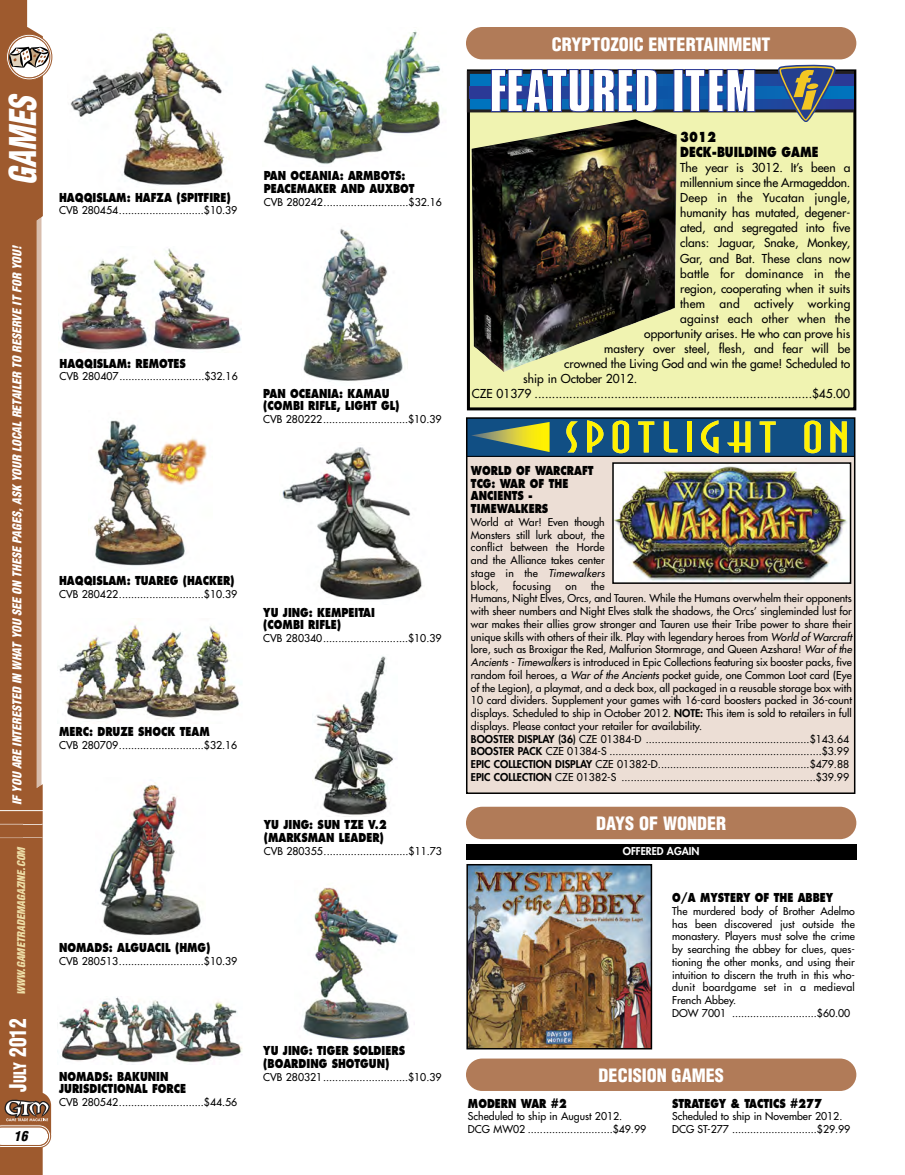
<style>
.page{position:relative;width:905px;height:1175px;background:#fff}
.page>*{position:absolute;margin:0;border:0;box-sizing:border-box;transform-origin:0 0}
.t1{font:italic 900 condensed 36px "Helvetica";color:#fff;scale:.85 1}
.t2{font:900 condensed 22.5px "Helvetica";color:#fff;scale:.85 1}
.t3{font:900 condensed 18px "Helvetica";color:#fff}
.t4{font:800 13.5px/15px "Futura";color:#000;scale:.8 1}
.t5{font:italic 900 condensed 13.5px "Helvetica";color:#000}
.t6{font:12px "Futura";color:#000}
.t7{font:800 12px/12.8px "Futura";color:#000;scale:.8 1}
.t8{font:12px "Futura";letter-spacing:.025em;color:#000}
.t9{font:italic 900 condensed 12px "Helvetica";color:#fff}
.t10{font:10.5px/12.8px "Futura";color:#000}
.t11{font:italic 900 condensed 10.5px "Helvetica";color:#eedea7}
.t12{font:800 10.5px "Futura";color:#fff}
.t13{font:10.5px "Futura";letter-spacing:.025em;color:#000}
.s1{font-size:16.8px}
.s2{font-style:italic}
.s3{font-weight:800}
</style>
<div class="page">
<svg style="left:0;top:0;width:50px;height:1174px;fill:#9e5a2e"></svg>
<svg style="left:0;top:182px;width:47px;height:805px;background:#ad734e"></svg>
<svg style="left:6px;top:33px;width:47px;height:48px"></svg>
<svg style="left:0;top:1099px;width:52px;height:49px"></svg>
<div style="left:466px;top:1058px;width:390px;height:33px;background:#b17b58;border-radius:16px"></div>
<div style="left:468px;top:71px;width:386px;height:338px;background:#f0f3b1"></div>
<div style="left:467px;top:69px;width:389px;height:341px;border:3px solid #000"></div>
<img style="left:471px;top:122px;width:205px;height:250px">
<div style="left:466px;top:27px;width:390px;height:32px;background:#b17b58;border-radius:16px"></div>
<svg style="left:467px;top:65px;width:386px;height:57px"></svg>
<div style="left:466px;top:418px;width:388px;height:375px;background:#ecded5"></div>
<svg style="left:469px;top:420px;width:383px;height:37px;background:#537960"></svg>
<div style="left:466px;top:417px;width:389px;height:377px;border:2px solid #000"></div>
<img style="left:615px;top:465px;width:233px;height:116px">
<div style="left:612px;top:462px;width:239px;height:122px;border:2px solid #000"></div>
<img style="left:469px;top:867px;width:180px;height:179px">
<div style="left:466px;top:864px;width:186px;height:185px;border:2px solid #000"></div>
<div style="left:466px;top:806px;width:390px;height:33px;background:#b17b58;border-radius:16px"></div>
<div style="left:466px;top:844px;width:390px;height:15px;background:#000"></div>
<img style="left:70px;top:32px;width:155px;height:153px">
<img style="left:60px;top:248px;width:182px;height:102px">
<img style="left:93px;top:420px;width:114px;height:146px">
<img style="left:58px;top:618px;width:181px;height:102px">
<img style="left:99px;top:782px;width:102px;height:153px">
<img style="left:59px;top:997px;width:184px;height:67px">
<img style="left:263px;top:30px;width:177px;height:135px">
<img style="left:303px;top:228px;width:105px;height:154px">
<img style="left:282px;top:447px;width:140px;height:153px">
<img style="left:312px;top:656px;width:81px;height:159px">
<img style="left:303px;top:887px;width:106px;height:156px">
<h1 class="t1" style="left:9px;top:185px;width:106px;rotate:-90deg">GAMES</h1>
<p class="t9" style="left:13px;top:805px;width:560px;rotate:-90deg">IF YOU ARE INTERESTED IN WHAT YOU SEE ON THESE PAGES, ASK YOUR LOCAL RETAILER TO RESERVE IT FOR YOU!</p>
<p class="t11" style="left:17px;top:995px;width:151px;rotate:-90deg">WWW.GAMETRADEMAGAZINE.COM</p>
<h2 class="t2" style="left:9px;top:1091px;width:87px;rotate:-90deg">J<span class="s1">ULY</span> 2012</h2>
<p class="t5" style="left:14px;top:1130px;width:15px">16</p>
<p class="t7" style="left:59px;top:192px;width:216px">HAQQISLAM: HAFZA (SPITFIRE)</p>
<p class="t10" style="left:59px;top:205px;width:180px">CVB 280454............................$10.39</p>
<p class="t7" style="left:60px;top:358px;width:159px">HAQQISLAM: REMOTES</p>
<p class="t10" style="left:60px;top:371px;width:180px">CVB 280407............................$32.16</p>
<p class="t7" style="left:59px;top:575px;width:221px">HAQQISLAM: TUAREG (HACKER)</p>
<p class="t10" style="left:59px;top:588px;width:180px">CVB 280422............................$10.39</p>
<p class="t7" style="left:59px;top:726px;width:190px">MERC: DRUZE SHOCK TEAM</p>
<p class="t10" style="left:59px;top:739px;width:180px">CVB 280709............................$32.16</p>
<p class="t7" style="left:59px;top:942px;width:191px">NOMADS: ALGUACIL (HMG)</p>
<p class="t10" style="left:59px;top:955px;width:180px">CVB 280513............................$10.39</p>
<p class="t7" style="left:59px;top:1070px;width:160px">NOMADS: BAKUNIN<br>JURISDICTIONAL FORCE</p>
<p class="t10" style="left:59px;top:1096px;width:180px">CVB 280542............................$44.56</p>
<p class="t7" style="left:264px;top:170px;width:190px">PAN OCEANIA: ARMBOTS:<br>PEACEMAKER AND AUXBOT</p>
<p class="t10" style="left:264px;top:196px;width:180px">CVB 280242............................$32.16</p>
<p class="t7" style="left:263px;top:388px;width:172px">PAN OCEANIA: KAMAU (COMBI RIFLE, LIGHT GL)</p>
<p class="t10" style="left:263px;top:413px;width:180px">CVB 280222............................$10.39</p>
<p class="t7" style="left:263px;top:607px;width:141px">YU JING: KEMPEITAI (COMBI RIFLE)</p>
<p class="t10" style="left:263px;top:632px;width:180px">CVB 280340............................$10.39</p>
<p class="t7" style="left:264px;top:819px;width:155px">YU JING: SUN TZE V.2 (MARKSMAN LEADER)</p>
<p class="t10" style="left:264px;top:845px;width:180px">CVB 280355............................$11.73</p>
<p class="t7" style="left:263px;top:1045px;width:179px">YU JING: TIGER SOLDIERS (BOARDING SHOTGUN)</p>
<p class="t10" style="left:263px;top:1071px;width:180px">CVB 280321............................$10.39</p>
<h3 class="t3" style="left:552px;top:37px;width:220px">CRYPTOZOIC ENTERTAINMENT</h3>
<p class="t4" style="left:680px;top:131px;width:175px">3012<br>DECK-BUILDING GAME</p>
<p class="t6" style="left:680px;top:162px;width:172px">The year is 3012. It’s been a</p>
<p class="t6" style="left:680px;top:177px;width:172px">millennium since the Armageddon.</p>
<p class="t8" style="left:680px;top:192px;width:172px">Deep in the Yucatan jungle,</p>
<p class="t6" style="left:680px;top:207px;width:172px">humanity has mutated, degener-</p>
<p class="t6" style="left:680px;top:222px;width:172px">ated, and segregated into five</p>
<p class="t6" style="left:680px;top:237px;width:172px">clans: Jaguar, Snake, Monkey,</p>
<p class="t6" style="left:680px;top:252px;width:172px">Gar, and Bat. These clans now</p>
<p class="t8" style="left:680px;top:267px;width:172px">battle for dominance in the</p>
<p class="t6" style="left:680px;top:282px;width:172px">region, cooperating when it suits</p>
<p class="t8" style="left:680px;top:297px;width:172px">them and actively working</p>
<p class="t8" style="left:680px;top:312px;width:172px">against each other when the</p>
<p class="t6" style="left:644px;top:327px;width:208px">opportunity arises. He who can prove his</p>
<p class="t6" style="left:604px;top:342px;width:247px">mastery over steel, flesh, and fear will be</p>
<p class="t6" style="left:564px;top:357px;width:287px">crowned the Living God and win the game! Scheduled to</p>
<p class="t6" style="left:523px;top:372px;width:115px">ship in October 2012.</p>
<p class="t6" style="left:472px;top:387px;width:379px">CZE 01379 ................................................................................$45.00</p>
<p class="t7" style="left:471px;top:465px;width:155px">WORLD OF WARCRAFT<br>TCG: WAR OF THE<br>ANCIENTS -<br>TIMEWALKERS</p>
<p class="t10" style="left:471px;top:516px;width:135px;text-align:justify">World at War! Even though Monsters still lurk about, the conflict between the Horde and the Alliance takes center stage in the <span class="s2">Timewalkers </span>block,</p>
<p class="t13" style="left:513px;top:580px;width:40px">focusing</p>
<p class="t10" style="left:565px;top:580px;width:13px">on</p>
<p class="t10" style="left:471px;top:580px;width:382px;text-indent:120px">the<br>Humans, Night Elves, Orcs, and Tauren. While the Humans overwhelm their opponents with sheer numbers and Night Elves stalk the shadows, the Orcs’ singleminded lust for war makes their allies grow stronger and Tauren use their Tribe power to share their unique skills with others of their ilk. Play with legendary heroes from <span class="s2">World of Warcraft </span>lore, such as Broxigar the Red, Malfurion Stormrage, and Queen Azshara! <span class="s2">War of the Ancients - Timewalkers</span> is introduced in Epic Collections featuring six booster packs, five random foil heroes, a <span class="s2">War of the Ancients</span> pocket guide, one Common Loot card (Eye of the Legion), a playmat, and a deck box, all packaged in a reusable storage box with 10 card dividers. Supplement your games with 16-card boosters packed in 36-count displays. Scheduled to ship in October 2012. <span class="s3">NOTE:</span> This item is sold to retailers in full displays. Please contact your retailer for availability.<br><span class="s3">BOOSTER DISPLAY (36)</span> CZE 01384-D ......................................................$143.64<br><span class="s3">BOOSTER PACK</span> CZE 01384-S ......................................................................$3.99<br><span class="s3">EPIC COLLECTION DISPLAY</span> CZE 01382-D..................................................$479.88<br><span class="s3">EPIC COLLECTION</span> CZE 01382-S ................................................................$39.99</p>
<h3 class="t3" style="left:596px;top:817px;width:131px">DAYS OF WONDER</h3>
<p class="t12" style="left:622px;top:846px;width:78px">OFFERED AGAIN</p>
<p class="t7" style="left:672px;top:892px;width:203px">O/A MYSTERY OF THE ABBEY</p>
<p class="t10" style="left:672px;top:905px;width:184px">The murdered body of Brother Adelmo has been discovered just outside the monastery. Players must solve the crime by searching the abbey for clues, ques&shy;tioning the other monks, and using their intuition to discern the truth in this who&shy;dunit boardgame set in a medieval French Abbey.<br>DOW 7001 ............................$60.00</p>
<h3 class="t3" style="left:598px;top:1068px;width:126px">DECISION GAMES</h3>
<p class="t7" style="left:468px;top:1097px;width:125px">MODERN WAR #2</p>
<p class="t10" style="left:468px;top:1110px;width:180px">Scheduled to ship in August 2012.<br>DCG MW02 ............................$49.99</p>
<p class="t7" style="left:672px;top:1097px;width:189px">STRATEGY &amp; TACTICS #277</p>
<p class="t10" style="left:672px;top:1110px;width:180px">Scheduled to ship in November 2012.<br>DCG ST-277 ............................$29.99</p>
</div>
